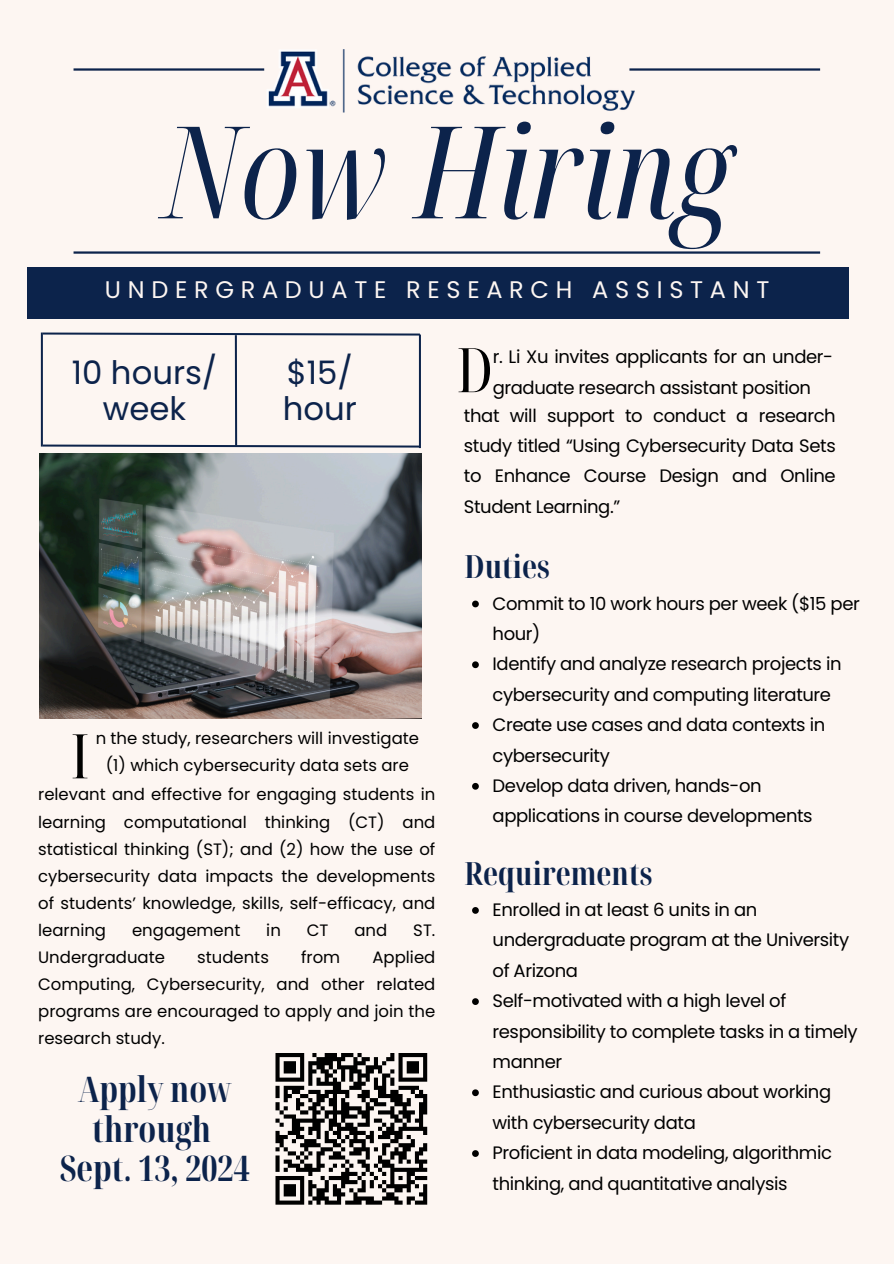
<style>
.page{position:relative;width:894px;height:1264px;background:#fff}
.page>*{position:absolute;margin:0;border:0;box-sizing:border-box;transform-origin:0 0}
.t1{font:italic extra-condensed 128.1px "Noto Serif Display";color:#0c234b}
.t2{font:extra-condensed 61.5px "Noto Serif Display";color:#000}
.t3{font:700 extra-condensed 35.25px/39.3px "Noto Serif Display";color:#0c234b;text-align:center}
.t4{font:32.25px/36.3px "Poppins";color:#0c234b;text-align:center}
.t5{font:700 extra-condensed 31.95px "Noto Serif Display";color:#0c234b}
.t6{font:24px "Poppins";letter-spacing:.28em;color:#fdf6f2}
.t7{font:18px/30.3px "Poppins";letter-spacing:-.02em;color:#000}
.t8{font:16.5px/27px "Poppins";color:#000;text-align:justify}
</style>
<div class="page">
<div style="left:0;top:0;width:893px;height:1263px;background:#fdf6f2"></div>
<hr style="left:73px;top:251px;width:746px;height:3px;background:#0c234b">
<hr style="left:73px;top:68px;width:191px;height:3px;background:#0c234b">
<hr style="left:629px;top:68px;width:190px;height:3px;background:#0c234b">
<img style="left:40px;top:453px;width:381px;height:265px">
<div style="left:28px;top:267px;width:821px;height:52px;background:#0c234b"></div>
<img style="left:267px;top:49px;width:367px;height:63px">
<svg style="left:275px;top:1053px;width:153px;height:152px"></svg>
<hr style="left:235px;top:335px;width:2px;height:110px;background:#0c234b">
<hr style="left:419px;top:334px;width:2px;height:114px;background:#0c234b">
<svg style="left:43px;top:332px;width:378px;height:4px"></svg>
<svg style="left:41px;top:443px;width:378px;height:5px"></svg>
<hr style="left:41px;top:332px;width:2px;height:114px;background:#0c234b">
<svg style="left:472px;top:600px;width:6px;height:7px"></svg>
<svg style="left:472px;top:661px;width:6px;height:7px"></svg>
<svg style="left:472px;top:722px;width:6px;height:7px"></svg>
<svg style="left:472px;top:783px;width:6px;height:6px"></svg>
<svg style="left:472px;top:907px;width:6px;height:6px"></svg>
<svg style="left:472px;top:998px;width:6px;height:6px"></svg>
<svg style="left:472px;top:1089px;width:6px;height:7px"></svg>
<svg style="left:472px;top:1150px;width:6px;height:6px"></svg>
<h1 class="t1" style="left:161px;top:81px;width:572px">Now Hiring</h1>
<h5 class="t6" style="left:105px;top:273px;width:665px">UNDERGRADUATE RESEARCH ASSISTANT</h5>
<p class="t4" style="left:72px;top:354px;width:147px">10 hours/ week</p>
<p class="t4" style="left:283px;top:354px;width:76px;text-align:left">$15/ hour</p>
<p class="t2" style="left:71px;top:712px;width:20px">I</p>
<p class="t8" style="left:96px;top:725px;width:325px">n the study, researchers will investigate</p>
<h4 class="t8" style="left:106px;top:752px;width:305px">(1) which cybersecurity data sets are</h4>
<p class="t8" style="left:38px;top:781px;width:398px">relevant and effective for engaging students in learning computational thinking (CT) and statistical thinking (ST); and (2) how the use of cybersecurity data impacts the developments of students’ knowledge, skills, self-efficacy, and learning</p>
<p class="t8" style="left:132px;top:916px;width:110px">engagement</p>
<p class="t8" style="left:266px;top:916px;width:16px">in</p>
<p class="t8" style="left:307px;top:916px;width:23px">CT</p>
<p class="t8" style="left:354px;top:916px;width:34px">and</p>
<p class="t8" style="left:413px;top:916px;width:24px">ST.</p>
<p class="t8" style="left:38px;top:943px;width:128px">Undergraduate</p>
<p class="t8" style="left:197px;top:943px;width:73px">students</p>
<p class="t8" style="left:301px;top:943px;width:41px">from</p>
<p class="t8" style="left:38px;top:943px;width:398px;text-indent:334px">Applied Computing, Cybersecurity, and other related programs are encouraged to apply and join the research study.</p>
<p class="t3" style="left:60px;top:1069px;width:191px">Apply now through<br>Sept. 13, 2024</p>
<h3 class="t2" style="left:456px;top:326px;width:37px">D</h3>
<h3 class="t7" style="left:492px;top:341px;width:342px">r. Li Xu invites applicants for an under&shy;graduate research assistant position</h3>
<p class="t7" style="left:464px;top:400px;width:373px;text-align:justify">that will support to conduct a research study titled “Using Cybersecurity Data Sets to Enhance Course Design and Online Student Learning.”</p>
<p class="t5" style="left:464px;top:544px;width:87px">Duties</p>
<p class="t7" style="left:492px;top:588px;width:369px">Commit to 10 work hours per week ($15 per hour)</p>
<p class="t7" style="left:492px;top:649px;width:350px">Identify and analyze research projects in cybersecurity and computing literature</p>
<p class="t7" style="left:492px;top:709px;width:334px">Create use cases and data contexts in cybersecurity</p>
<p class="t7" style="left:492px;top:770px;width:321px">Develop data driven, hands-on applications in course developments</p>
<p class="t5" style="left:464px;top:850px;width:189px">Requirements</p>
<p class="t7" style="left:492px;top:894px;width:358px">Enrolled in at least 6 units in an undergraduate program at the University of Arizona</p>
<h2 class="t7" style="left:492px;top:985px;width:366px">Self-motivated with a high level of responsibility to complete tasks in a timely manner</h2>
<h4 class="t7" style="left:492px;top:1076px;width:340px">Enthusiastic and curious about working with cybersecurity data</h4>
<p class="t7" style="left:492px;top:1137px;width:341px">Proficient in data modeling, algorithmic thinking, and quantitative analysis</p>
</div>
